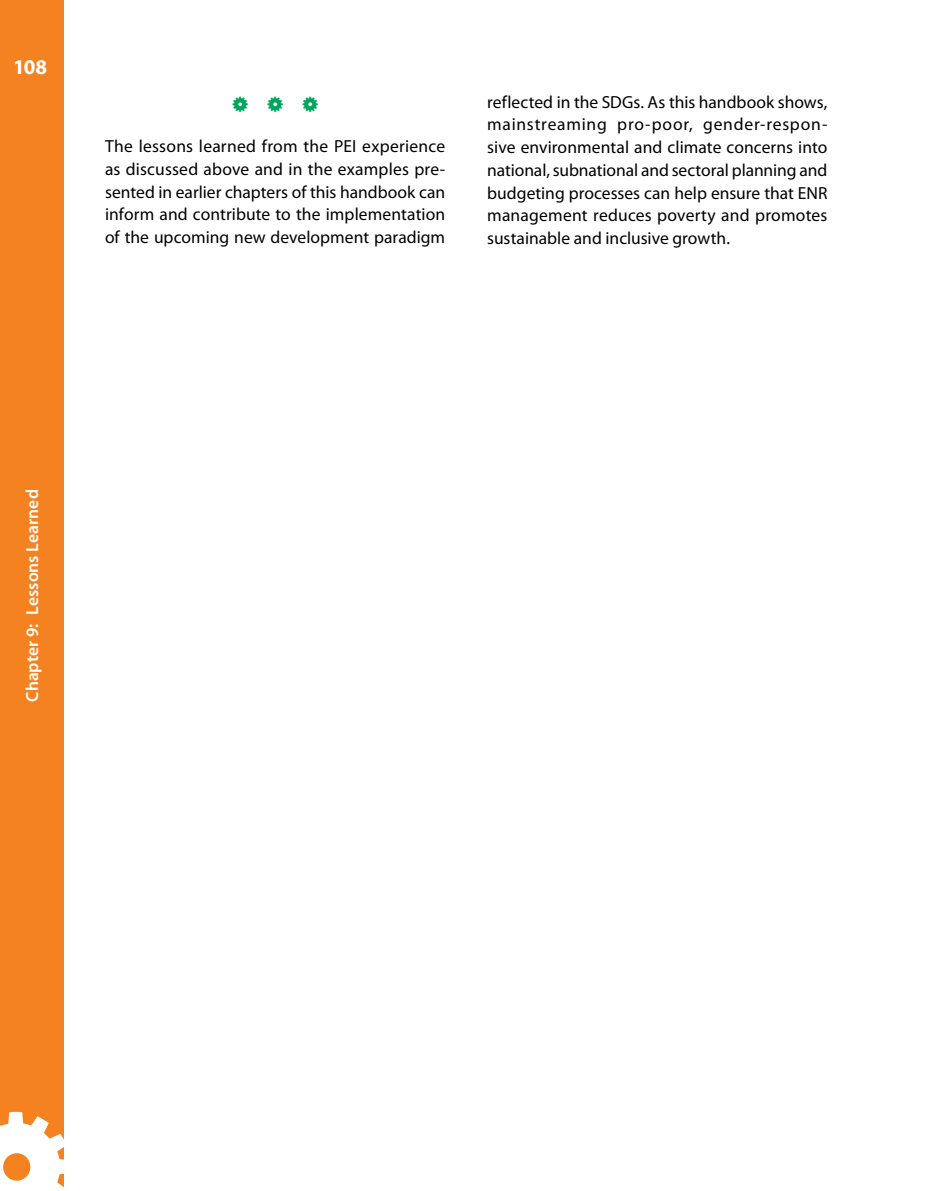
<style>
.page{position:relative;width:943px;height:1191px;background:#fff}
.page>*{position:absolute;margin:0;border:0;box-sizing:border-box;transform-origin:0 0}
.t1{font:126px "Altemus Borders Two";color:#fff}
.t2{font:700 21px "Myriad Pro";color:#fff}
.t3{font:17.5px/22.8px "Myriad Pro";color:#000;text-align:justify}
.t4{font:600 17.5px "Myriad Pro";letter-spacing:.005em;color:#fff}
.t5{font:17.5px "Altemus Borders Two";color:#00a65d}
</style>
<div class="page">
<div style="left:0;top:0;width:63px;height:1191px;background:#f58220"></div>
<p class="t2" style="left:13px;top:53px;width:35px">108</p>
<p class="t5" style="left:231px;top:92px;width:89px">0 0 0</p>
<p class="t3" style="left:105px;top:135px;width:342px">The lessons learned from the PEI experience as discussed above and in the examples pre&shy;sented in earlier chapters of this handbook can inform and contribute to the implementation of the upcoming new development paradigm</p>
<p class="t3" style="left:487px;top:90px;width:342px">reflected in the SDGs. As this handbook shows, mainstreaming pro-poor, gender-respon&shy;sive environmental and climate concerns into national, subnational and sectoral planning and budgeting processes can help ensure that ENR management reduces poverty and promotes sustainable and inclusive growth.</p>
<p class="t4" style="left:21px;top:701px;width:214px;rotate:-90deg">Chapter 9: Lessons Learned</p>
<h1 class="t1" style="left:-47px;top:1079px;width:127px">0</h1>
</div>
